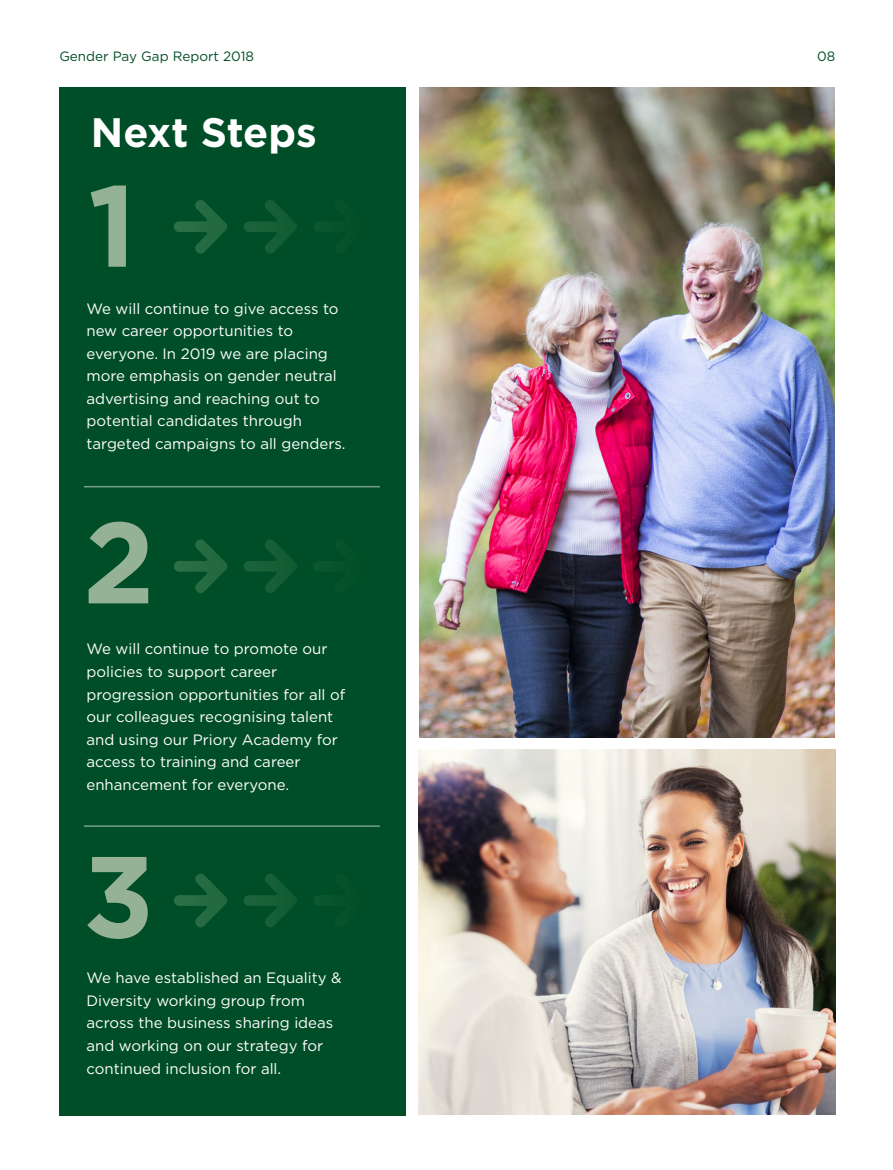
<style>
.page{position:relative;width:893px;height:1170px;background:#fff}
.page>*{position:absolute;margin:0;border:0;box-sizing:border-box;transform-origin:0 0}
.t1{font:700 115.05px "Gotham";color:#95b297}
.t2{font:700 41.1px "Gotham";color:#fff}
.t3{font:15px/22.5px "Gotham";color:#fff}
.t4{font:13.5px "Gotham";color:#004e27}
</style>
<div class="page">
<div style="left:59px;top:87px;width:347px;height:1027px;background:#004e27"></div>
<img style="left:419px;top:749px;width:417px;height:365px">
<img style="left:419px;top:87px;width:416px;height:650px">
<svg style="left:174px;top:539px;width:146px;height:54px"></svg>
<svg style="left:174px;top:873px;width:146px;height:54px"></svg>
<svg style="left:174px;top:200px;width:146px;height:53px"></svg>
<hr style="left:84px;top:486px;width:296px;height:1px;background:#fff">
<hr style="left:84px;top:825px;width:296px;height:1px;background:#fff">
<p class="t4" style="left:59px;top:47px;width:196px">Gender Pay Gap Report 2018</p>
<p class="t4" style="left:817px;top:47px;width:20px">08</p>
<h2 class="t2" style="left:91px;top:105px;width:228px">Next Steps</h2>
<h1 class="t1" style="left:88px;top:150px;width:50px">1</h1>
<p class="t3" style="left:87px;top:297px;width:261px">We will continue to give access to new career opportunities to everyone. In 2019 we are placing more emphasis on gender neutral advertising and reaching out to potential candidates through targeted campaigns to all genders.</p>
<h1 class="t1" style="left:83px;top:486px;width:73px">2</h1>
<p class="t3" style="left:87px;top:637px;width:260px">We will continue to promote our policies to support career progression opportunities for all of our colleagues recognising talent and using our Priory Academy for access to training and career enhancement for everyone.</p>
<h1 class="t1" style="left:83px;top:820px;width:73px">3</h1>
<p class="t3" style="left:87px;top:966px;width:257px">We have established an Equality &amp;<br>Diversity working group from across the business sharing ideas and working on our strategy for continued inclusion for all.</p>
</div>
